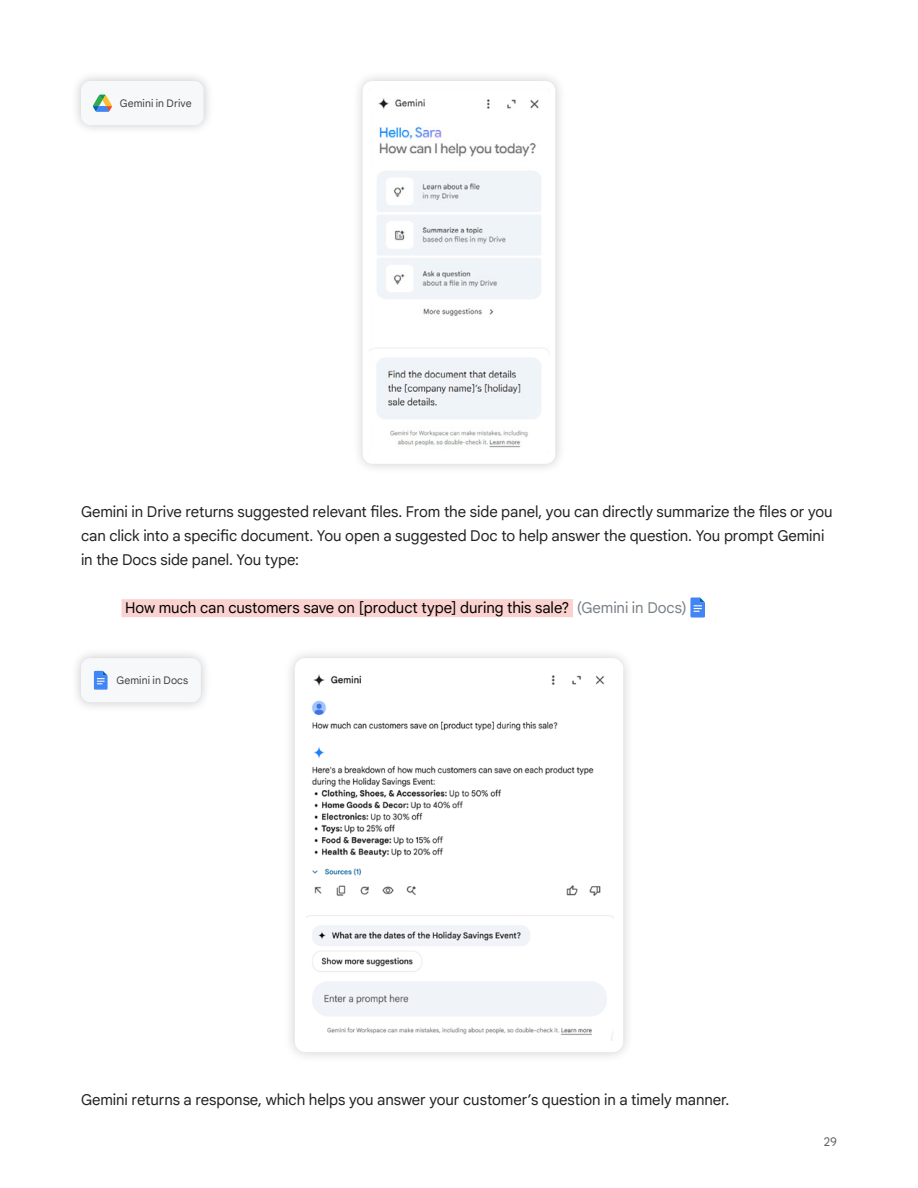
<style>
.page{position:relative;width:918px;height:1188px;background:#fff}
.page>*{position:absolute;margin:0;border:0;box-sizing:border-box;transform-origin:0 0}
.t1{font:15px/24px "Google Sans Text";letter-spacing:-.005em;color:#212123}
.t2{font:15px "Google Sans Text";letter-spacing:-.005em;color:#000}
.t3{font:12px "Google Sans Text";color:#5f6368}
.t4{font:10.5px "Google Sans Text";letter-spacing:.005em;color:#3c3f40}
.s1{color:#787f85}
</style>
<div class="page">
<div style="left:122px;top:599px;width:451px;height:18px;background:#fad2cf"></div>
<svg style="left:690px;top:598px;width:15px;height:20px"></svg>
<div style="left:283px;top:646px;width:352px;height:418px;background:#000;opacity:.2"></div>
<div style="left:295px;top:658px;width:328px;height:394px;background:#fff;border-radius:11px"></div>
<img style="left:306px;top:674px;width:307px;height:366px">
<div style="left:70px;top:647px;width:142px;height:66px;background:#000;opacity:.22"></div>
<div style="left:81px;top:658px;width:120px;height:44px;background:#f7f8fa;border-radius:9px"></div>
<svg style="left:94px;top:671px;width:14px;height:19px"></svg>
<div style="left:70px;top:70px;width:144px;height:66px;background:#000;opacity:.22"></div>
<div style="left:81px;top:81px;width:123px;height:44px;background:#f7f8fa;border-radius:9px"></div>
<svg style="left:93px;top:95px;width:19px;height:17px"></svg>
<div style="left:351px;top:70px;width:215px;height:405px;background:#000;opacity:.2"></div>
<div style="left:363px;top:81px;width:192px;height:383px;background:#fff;border-radius:10px"></div>
<img style="left:369px;top:98px;width:181px;height:350px">
<p class="t4" style="left:120px;top:97px;width:73px">Gemini in Drive</p>
<p class="t1" style="left:81px;top:499px;width:753px">Gemini in Drive returns suggested relevant files. From the side panel, you can directly summarize the files or you can click into a specific document. You open a suggested Doc to help answer the question. You prompt Gemini in the Docs side panel. You type:</p>
<p class="t2" style="left:125px;top:599px;width:563px">How much can customers save on [product type] during this sale? <span class="s1">(Gemini in Docs)</span></p>
<p class="t4" style="left:116px;top:675px;width:73px">Gemini in Docs</p>
<p class="t1" style="left:81px;top:1088px;width:650px">Gemini returns a response, which helps you answer your customer’s question in a timely manner.</p>
<p class="t3" style="left:824px;top:1134px;width:15px">29</p>
</div>
